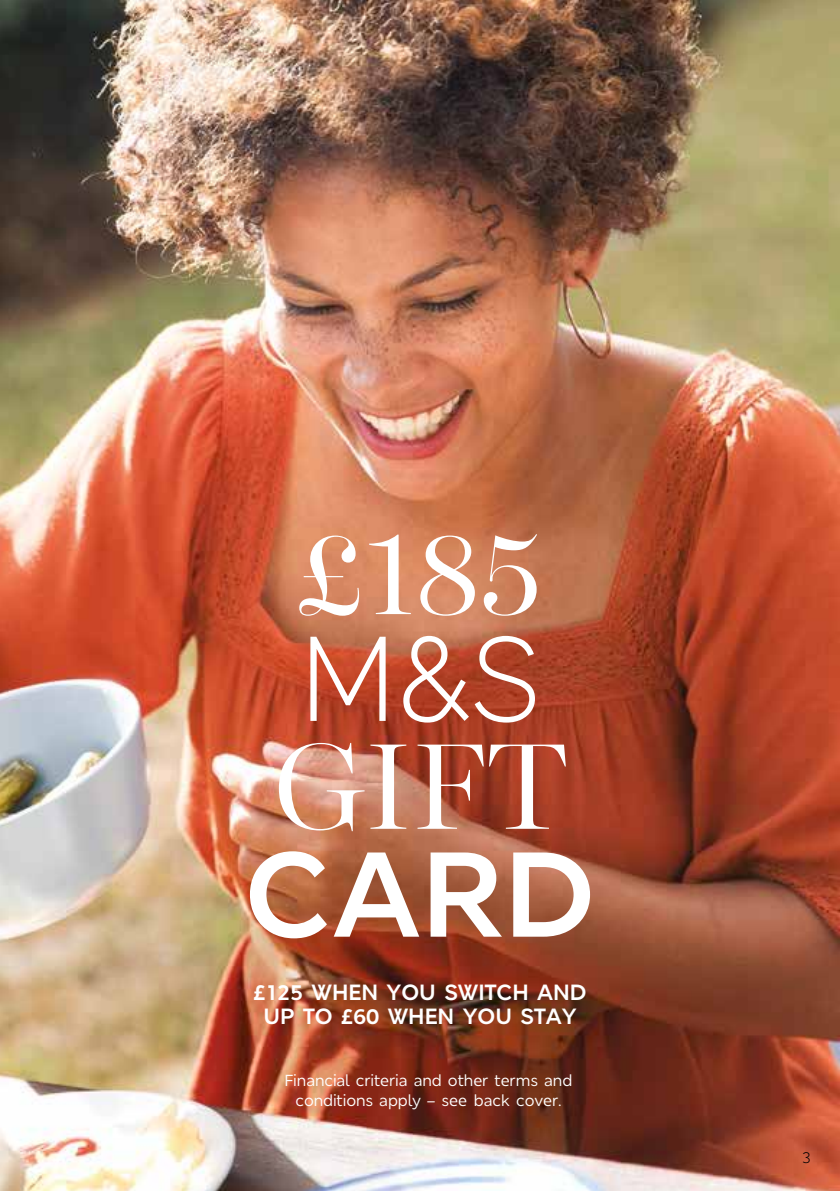
<style>
.page{position:relative;width:840px;height:1191px;background:#fff}
.page>*{position:absolute;margin:0;border:0;box-sizing:border-box;transform-origin:0 0}
.t1{font:300 120px "M&S Leeds";color:#fff}
.t2{font:700 22px/24px "M&S London";color:#fff;text-align:center}
.t3{font:600 16px/20px "M&S London";letter-spacing:-.01em;color:#fff;text-align:center}
.t4{font:16px "M&S London";color:#000}
</style>
<div class="page">
<img style="left:0;top:0;width:839px;height:1191px">
<svg style="left:310px;top:636px;width:75px;height:85px"></svg>
<svg style="left:403px;top:636px;width:65px;height:86px"></svg>
<svg style="left:474px;top:636px;width:60px;height:86px"></svg>
<svg style="left:279px;top:743px;width:85px;height:88px"></svg>
<svg style="left:370px;top:744px;width:36px;height:84px"></svg>
<svg style="left:417px;top:744px;width:148px;height:84px"></svg>
<svg style="left:250px;top:851px;width:77px;height:87px"></svg>
<svg style="left:333px;top:852px;width:86px;height:84px"></svg>
<svg style="left:430px;top:852px;width:71px;height:84px"></svg>
<svg style="left:513px;top:852px;width:76px;height:84px"></svg>
<h1 class="t1" style="left:296px;top:498px;width:249px">£185</h1>
<h2 class="t2" style="left:253px;top:980px;width:335px">£125 WHEN YOU SWITCH AND<br>UP TO £60 WHEN YOU STAY</h2>
<p class="t3" style="left:284px;top:1070px;width:289px">Financial criteria and other terms and conditions apply – see back cover.</p>
<p class="t4" style="left:801px;top:1146px;width:11px">3</p>
</div>
